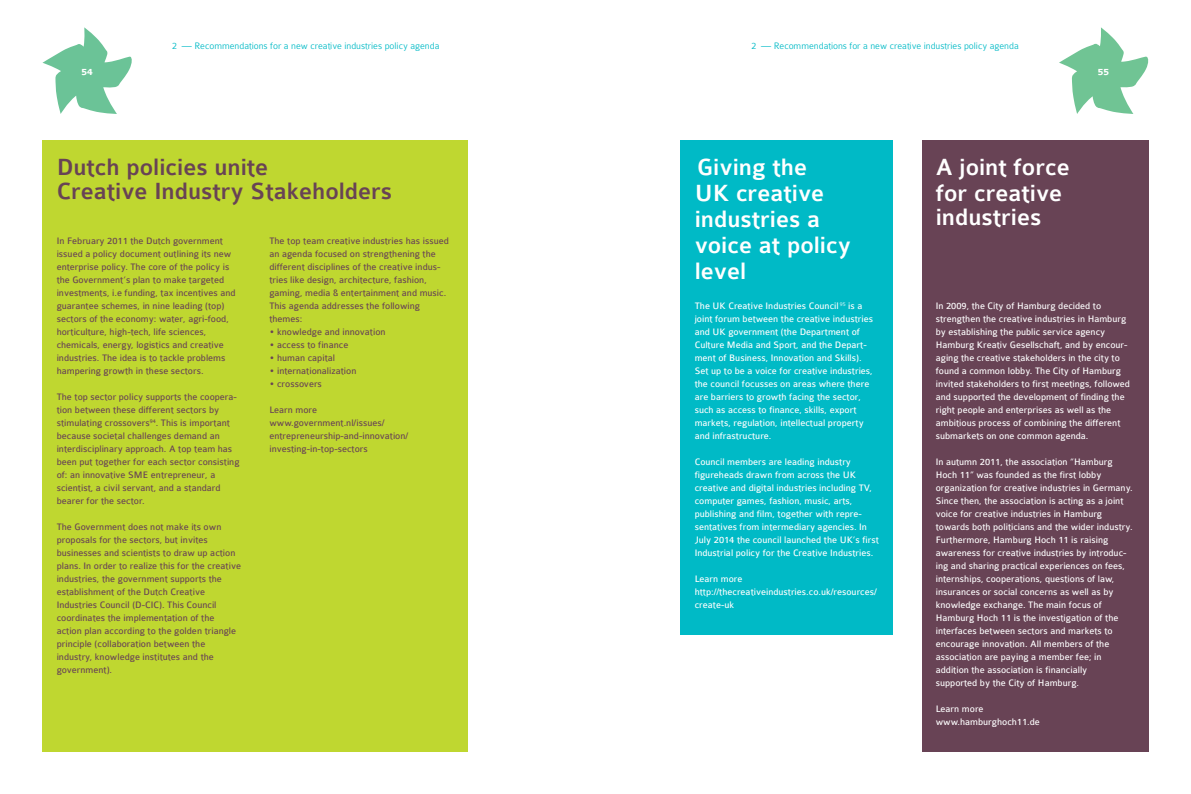
<style>
.page{position:relative;width:1191px;height:794px;background:#fff}
.page>*{position:absolute;margin:0;border:0;box-sizing:border-box;transform-origin:0 0}
.t1{font:500 25px/26px "Colaborate";color:#fff}
.t2{font:500 25px/24px "Colaborate";color:#684355}
.t3{font:10px/13px "Colaborate";color:#fff}
.t4{font:10px/13px "Colaborate";color:#684355}
.t5{font:300 10px "Colaborate";color:#00bac6}
.t6{font:700 10px "Colaborate";color:#fff}
</style>
<div class="page">
<svg style="left:1059px;top:27px;width:89px;height:87px"></svg>
<svg style="left:42px;top:27px;width:90px;height:87px"></svg>
<div style="left:43px;top:140px;width:425px;height:611px;background:#bfd730"></div>
<div style="left:680px;top:140px;width:213px;height:494px;background:#00bac6"></div>
<div style="left:921px;top:140px;width:227px;height:611px;background:#684355"></div>
<p class="t5" style="left:172px;top:41px;width:269px">2 — Recommendations for a new creative industries policy agenda</p>
<p class="t5" style="left:751px;top:41px;width:269px">2 — Recommendations for a new creative industries policy agenda</p>
<p class="t6" style="left:81px;top:67px;width:13px">54</p>
<p class="t6" style="left:1098px;top:67px;width:13px">55</p>
<h1 class="t2" style="left:57px;top:156px;width:337px">Dutch policies unite<br>Creative Industry Stakeholders</h1>
<p class="t4" style="left:57px;top:234px;width:180px">In February 2011 the Dutch government issued a policy document outlining its new enterprise policy. The core of the policy is the Government’s plan to make targeted investments, i.e funding, tax incentives and guarantee schemes, in nine leading (top) sectors of the economy: water, agri-food, horticulture, high-tech, life sciences, chemicals, energy, logistics and creative industries. The idea is to tackle problems hampering growth in these sectors.</p>
<p class="t4" style="left:57px;top:390px;width:184px">The top sector policy supports the coopera&shy;tion between these different sectors by stimulating crossovers<sup>94</sup>. This is important because societal challenges demand an interdisciplinary approach. A top team has been put together for each sector consisting of: an innovative SME entrepreneur, a scientist, a civil servant, and a standard bearer for the sector.</p>
<p class="t4" style="left:57px;top:520px;width:186px">The Government does not make its own proposals for the sectors, but invites businesses and scientists to draw up action plans. In order to realize this for the creative industries, the government supports the establishment of the Dutch Creative Industries Council (D-CIC). This Council coordinates the implementation of the action plan according to the golden triangle principle (collaboration between the industry, knowledge institutes and the government).</p>
<p class="t4" style="left:269px;top:234px;width:181px">The top team creative industries has issued an agenda focused on strengthening the different disciplines of the creative indus&shy;tries like design, architecture, fashion, gaming, media &amp; entertainment and music.<br>This agenda addresses the following themes:</p>
<p class="t4" style="left:269px;top:325px;width:118px">• knowledge and innovation</p>
<p class="t4" style="left:269px;top:338px;width:80px">• access to finance</p>
<p class="t4" style="left:269px;top:351px;width:67px">• human capital</p>
<p class="t4" style="left:269px;top:364px;width:89px">• internationalization</p>
<p class="t4" style="left:269px;top:377px;width:54px">• crossovers</p>
<p class="t4" style="left:269px;top:403px;width:140px">Learn more www.government.nl/issues/ entrepreneurship-and-innovation/ investing-in-top-sectors</p>
<h1 class="t1" style="left:694px;top:155px;width:158px">Giving the<br>UK creative industries a voice at policy level</h1>
<p class="t3" style="left:694px;top:299px;width:180px">The UK Creative Industries Council <sup>95</sup> is a joint forum between the creative industries and UK government (the Department of Culture Media and Sport, and the Depart&shy;ment of Business, Innovation and Skills).<br>Set up to be a voice for creative industries, the council focusses on areas where there are barriers to growth facing the sector, such as access to finance, skills, export markets, regulation, intellectual property and infrastructure.</p>
<p class="t3" style="left:694px;top:455px;width:186px">Council members are leading industry figureheads drawn from across the UK creative and digital industries including TV, computer games, fashion, music, arts, publishing and film, together with repre&shy;sentatives from intermediary agencies. In July 2014 the council launched the UK’s first Industrial policy for the Creative Industries.</p>
<p class="t3" style="left:694px;top:572px;width:184px">Learn more http://thecreativeindustries.co.uk/resources/ create-uk</p>
<h1 class="t1" style="left:935px;top:155px;width:135px;line-height:25px">A joint force for creative industries</h1>
<p class="t3" style="left:935px;top:299px;width:196px">In 2009, the City of Hamburg decided to strengthen the creative industries in Hamburg by establishing the public service agency Hamburg Kreativ Gesellschaft, and by encour&shy;aging the creative stakeholders in the city to found a common lobby. The City of Hamburg invited stakeholders to first meetings, followed and supported the development of finding the right people and enterprises as well as the ambitious process of combining the different submarkets on one common agenda.</p>
<p class="t3" style="left:935px;top:455px;width:198px">In autumn 2011, the association “Hamburg Hoch 11” was founded as the first lobby organization for creative industries in Germany.<br>Since then, the association is acting as a joint voice for creative industries in Hamburg towards both politicians and the wider industry.<br>Furthermore, Hamburg Hoch 11 is raising awareness for creative industries by introduc&shy;ing and sharing practical experiences on fees, internships, cooperations, questions of law, insurances or social concerns as well as by knowledge exchange. The main focus of Hamburg Hoch 11 is the investigation of the interfaces between sectors and markets to encourage innovation. All members of the association are paying a member fee; in addition the association is financially<br>supported by the City of Hamburg.</p>
<p class="t3" style="left:935px;top:702px;width:106px">Learn more www.hamburghoch11.de</p>
</div>
